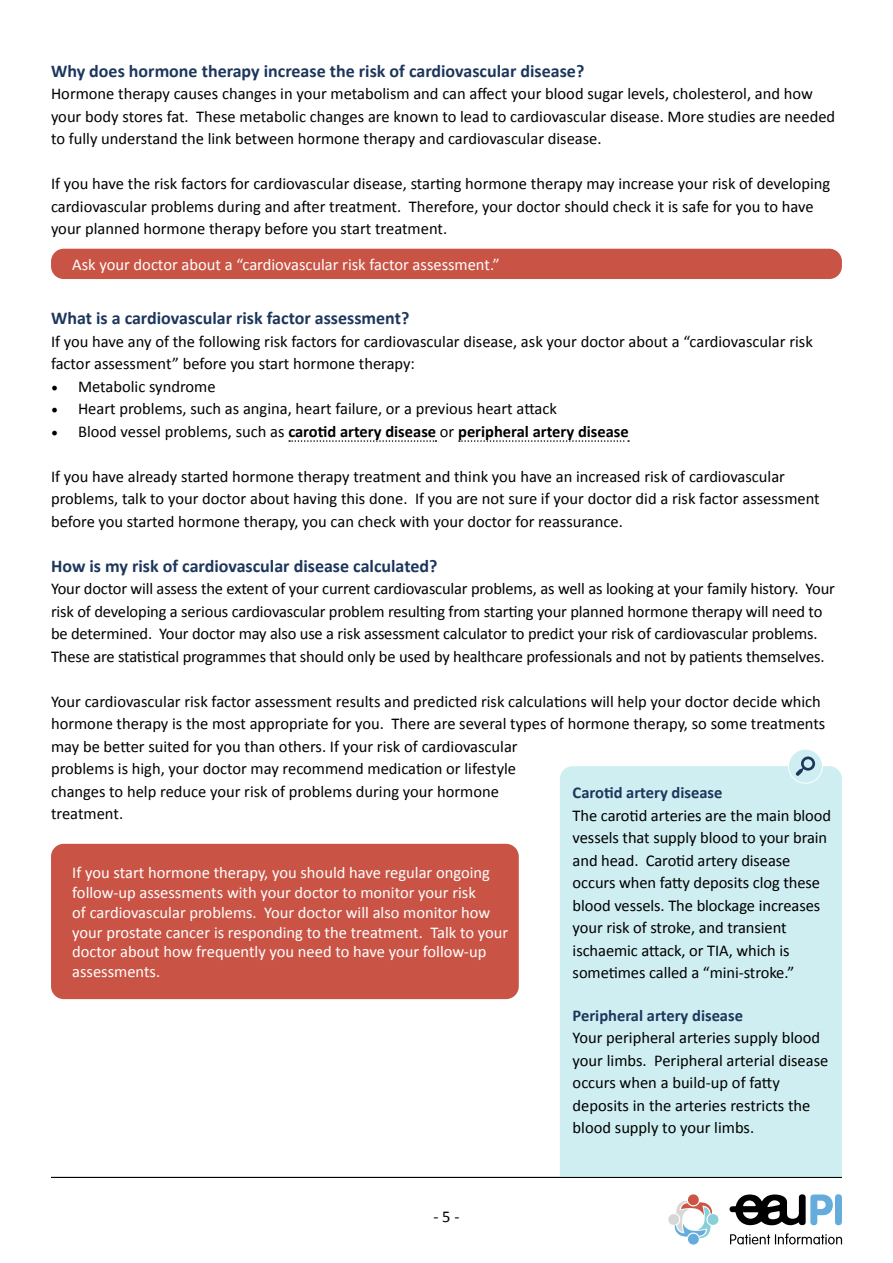
<style>
.page{position:relative;width:893px;height:1263px;background:#fff}
.page>*{position:absolute;margin:0;border:0;box-sizing:border-box;transform-origin:0 0}
.t1{font:700 18px "Calibri";color:#1c365c}
.t2{font:16.5px/22.5px "Calibri";color:#000}
.t3{font:16.5px/19.8px "Calibri";color:#fff}
.t4{font:700 16.5px "Calibri";color:#000}
.s1{font-family:"Minion Pro";font-size:18px}
.s2{font-family:"Minion Pro";font-weight:400;font-size:18px}
.s3{font-weight:400}
.s4{font-weight:700;color:#1c365c}
</style>
<div class="page">
<svg style="left:730px;top:1233px;width:112px;height:11px"></svg>
<svg style="left:729px;top:1194px;width:104px;height:32px"></svg>
<div style="left:835px;top:1194px;width:7px;height:31px;background:#63acdc;border-radius:4px"></div>
<svg style="left:668px;top:1194px;width:50px;height:50px"></svg>
<svg style="left:289px;top:440px;width:147px;height:2px"></svg>
<svg style="left:459px;top:440px;width:170px;height:2px"></svg>
<div style="left:51px;top:249px;width:791px;height:30px;background:#c95445;border-radius:13px"></div>
<div style="left:51px;top:844px;width:468px;height:155px;background:#c95445;border-radius:13px"></div>
<div style="left:560px;top:766px;width:282px;height:411px;background:#cfeef1"></div>
<div style="left:788px;top:749px;width:34px;height:34px;background:#cfeef1;border-radius:50%"></div>
<div style="left:788px;top:749px;width:35px;height:34px;border:1px solid #fff;border-radius:50%"></div>
<svg style="left:796px;top:756px;width:19px;height:20px"></svg>
<hr style="left:51px;top:1177px;width:791px;height:1px;background:#000">
<p class="t1" style="left:51px;top:59px;width:535px">Why does hormone therapy increase the risk of cardiovascular disease?</p>
<p class="t2" style="left:51px;top:81px;width:786px">Hormone therapy causes changes in your metabolism and can affect your blood sugar levels, cholesterol, and how your body stores fat. These metabolic changes are known to lead to cardiovascular disease. More studies are needed to fully understand the link between hormone therapy and cardiovascular disease.</p>
<p class="t2" style="left:51px;top:171px;width:781px">If you have the risk factors for cardiovascular disease, starting hormone therapy may increase your risk of developing cardiovascular problems during and after treatment. Therefore, your doctor should check it is safe for you to have your planned hormone therapy before you start treatment.</p>
<p class="t3" style="left:72px;top:254px;width:429px">Ask your doctor about a “cardiovascular risk factor assessment.”</p>
<p class="t1" style="left:51px;top:307px;width:360px">What is a cardiovascular risk factor assessment?</p>
<p class="t2" style="left:51px;top:329px;width:763px">If you have any of the following risk factors for cardiovascular disease, ask your doctor about a “cardiovascular risk factor assessment” before you start hormone therapy:</p>
<p class="t2" style="left:51px;top:374px;width:166px"><span class="s1">•</span> Metabolic syndrome</p>
<p class="t2" style="left:51px;top:396px;width:507px"><span class="s1">•</span> Heart problems, such as angina, heart failure, or a previous heart attack</p>
<p class="t4" style="left:51px;top:421px;width:579px"><span class="s2">•</span> <span class="s3">Blood vessel problems, such as</span> carotid artery disease <span class="s3">or</span> peripheral artery disease</p>
<p class="t2" style="left:51px;top:464px;width:770px">If you have already started hormone therapy treatment and think you have an increased risk of cardiovascular problems, talk to your doctor about having this done. If you are not sure if your doctor did a risk factor assessment before you started hormone therapy, you can check with your doctor for reassurance.</p>
<p class="t1" style="left:51px;top:554px;width:388px">How is my risk of cardiovascular disease calculated?</p>
<p class="t2" style="left:51px;top:576px;width:785px">Your doctor will assess the extent of your current cardiovascular problems, as well as looking at your family history. Your risk of developing a serious cardiovascular problem resulting from starting your planned hormone therapy will need to be determined. Your doctor may also use a risk assessment calculator to predict your risk of cardiovascular problems.<br>These are statistical programmes that should only be used by healthcare professionals and not by patients themselves.</p>
<p class="t2" style="left:51px;top:689px;width:776px">Your cardiovascular risk factor assessment results and predicted risk calculations will help your doctor decide which hormone therapy is the most appropriate for you. There are several types of hormone therapy, so some treatments may be better suited for you than others. If your risk of cardiovascular<br>problems is high, your doctor may recommend medication or lifestyle<br>changes to help reduce your risk of problems during your hormone<br>treatment.</p>
<p class="t2" style="left:573px;top:781px;width:260px"><span class="s4">Carotid artery disease<br></span>The carotid arteries are the main blood vessels that supply blood to your brain and head. Carotid artery disease occurs when fatty deposits clog these blood vessels. The blockage increases your risk of stroke, and transient ischaemic attack, or TIA, which is sometimes called a “mini-stroke.”</p>
<p class="t2" style="left:573px;top:1003px;width:257px"><span class="s4">Peripheral artery disease<br></span>Your peripheral arteries supply blood your limbs. Peripheral arterial disease occurs when a build-up of fatty deposits in the arteries restricts the blood supply to your limbs.</p>
<p class="t3" style="left:72px;top:862px;width:437px">If you start hormone therapy, you should have regular ongoing follow-up assessments with your doctor to monitor your risk<br>of cardiovascular problems. Your doctor will also monitor how your prostate cancer is responding to the treatment. Talk to your doctor about how frequently you need to have your follow-up assessments.</p>
<p class="t2" style="left:433px;top:1204px;width:27px">- 5 -</p>
</div>
